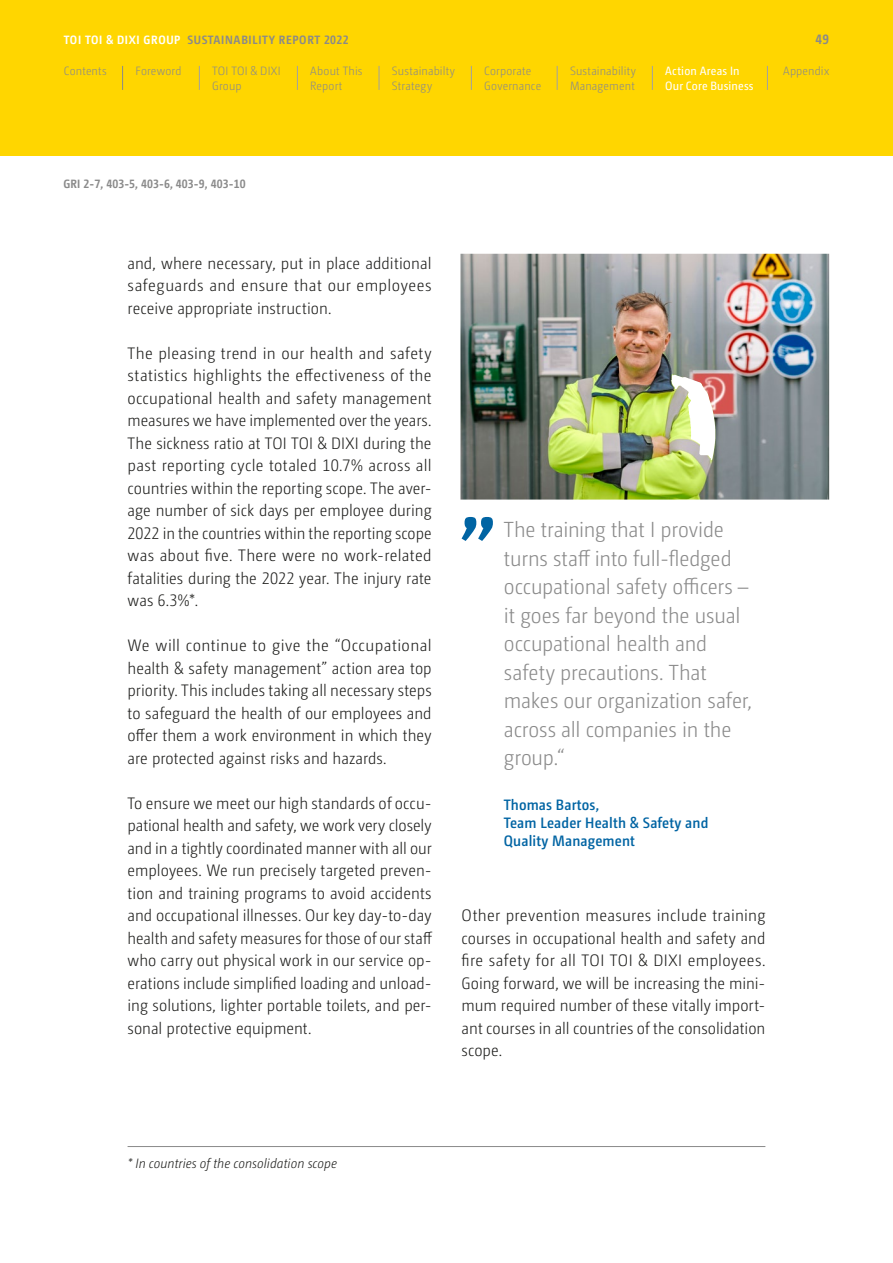
<style>
.page{position:relative;width:893px;height:1263px;background:#fff}
.page>*{position:absolute;margin:0;border:0;box-sizing:border-box;transform-origin:0 0}
.Zitat{font:300 21.75px/28.5px "Camingo LT Pro";letter-spacing:-.005em;color:#8a8a8a}
.LT_11_15{font:300 16.5px/22.5px "Camingo LT Pro";letter-spacing:.005em;color:#1d1d1b;text-align:justify}
.HL1{font:600 15px/18px "Camingo LT Pro";letter-spacing:.01em;color:#0064a3}
.LT_11_15-2{font:italic 300 13.5px "Camingo LT Pro";letter-spacing:.005em;color:#1d1d1b}
.t1{font:700 13.5px "Camingo LT Pro";color:#8a8a8a}
.t2{font:300 12px/15px "Camingo LT Pro";letter-spacing:.015em;color:#8a8a8a}
.GRI_Kürzel{font:700 12px "Camingo LT Pro";letter-spacing:.055em;color:#8a8a8a}
.GRI_Kürzel-2{font:700 12px "Camingo LT Pro";letter-spacing:.01em;color:#8a8a8a}
.t3{font:12px/15px "Camingo LT Pro";letter-spacing:.015em;color:#fff}
.s1{color:#fff}
</style>
<div class="page">
<div style="left:0;top:0;width:893px;height:155px;background:#ffd600"></div>
<img style="left:460px;top:254px;width:369px;height:246px">
<svg style="left:462px;top:517px;width:31px;height:24px"></svg>
<hr style="left:128px;top:1146px;width:637px;height:1px;background:#8a8a8a">
<svg style="left:199px;top:66px;width:1px;height:24px"></svg>
<svg style="left:122px;top:66px;width:1px;height:24px"></svg>
<svg style="left:297px;top:66px;width:1px;height:24px"></svg>
<svg style="left:379px;top:66px;width:1px;height:24px"></svg>
<svg style="left:471px;top:66px;width:1px;height:24px"></svg>
<svg style="left:557px;top:66px;width:1px;height:24px"></svg>
<svg style="left:652px;top:66px;width:1px;height:24px"></svg>
<svg style="left:767px;top:66px;width:1px;height:24px"></svg>
<p class="GRI_Kürzel" style="left:64px;top:32px;width:286px"><span class="s1">TOI TOI &amp; DIXI GROUP</span> SUSTAINABILITY REPORT 2022</p>
<p class="t1" style="left:815px;top:31px;width:15px">49</p>
<p class="t2" style="left:212px;top:63px;width:70px">TOI TOI &amp; DIXI<br>Group</p>
<p class="t2" style="left:392px;top:63px;width:65px">Sustainabilty<br>Strategy</p>
<p class="t2" style="left:570px;top:63px;width:67px">Sustainability<br>Management</p>
<p class="t3" style="left:665px;top:63px;width:90px">Action Areas In<br>Our Core Business</p>
<p class="t2" style="left:64px;top:63px;width:44px">Contents</p>
<p class="t2" style="left:135px;top:63px;width:47px">Foreword</p>
<p class="t2" style="left:310px;top:63px;width:54px">About This<br>Report</p>
<p class="t2" style="left:484px;top:63px;width:49px">Corporate</p>
<p class="t2" style="left:783px;top:63px;width:48px">Appendix</p>
<p class="t2" style="left:484px;top:78px;width:58px">Governance</p>
<p class="GRI_Kürzel-2" style="left:64px;top:176px;width:183px">GRI 2-7, 403-5, 403-6, 403-9, 403-10</p>
<p class="LT_11_15" style="left:128px;top:252px;width:306px">and, where necessary, put in place additional safeguards and ensure that our employees receive appropriate instruction.</p>
<p class="LT_11_15" style="left:128px;top:342px;width:306px">The pleasing trend in our health and safety statistics highlights the effectiveness of the occupational health and safety management measures we have implemented over the years.<br>The sickness ratio at TOI TOI &amp; DIXI during the past reporting cycle totaled 10.7% across all countries within the reporting scope. The aver&shy;age number of sick days per employee during 2022 in the countries within the reporting scope was about five. There were no work-related fatalities during the 2022 year. The injury rate was 6.3%*.</p>
<p class="LT_11_15" style="left:128px;top:634px;width:306px">We will continue to give the “Occupational health &amp; safety management” action area top priority. This includes taking all necessary steps to safeguard the health of our employees and offer them a work environment in which they are protected against risks and hazards.</p>
<p class="LT_11_15" style="left:128px;top:792px;width:306px">To ensure we meet our high standards of occu&shy;pational health and safety, we work very closely and in a tightly coordinated manner with all our employees. We run precisely targeted preven&shy;tion and training programs to avoid accidents and occupational illnesses. Our key day-to-day health and safety measures for those of our staff who carry out physical work in our service op&shy;erations include simplified loading and unload&shy;ing solutions, lighter portable toilets, and per&shy;sonal protective equipment.</p>
<p class="Zitat" style="left:504px;top:515px;width:250px">The training that I provide turns staff into full-fledged occupational safety officers – it goes far beyond the usual occupational health and safety precautions. That makes our organization safer, across all companies in the group.“</p>
<p class="HL1" style="left:504px;top:795px;width:206px">Thomas Bartos,<br>Team Leader Health &amp; Safety and<br>Quality Management</p>
<p class="LT_11_15" style="left:462px;top:904px;width:305px">Other prevention measures include training courses in occupational health and safety and fire safety for all TOI TOI &amp; DIXI employees.<br>Going forward, we will be increasing the mini&shy;mum required number of these vitally import&shy;ant courses in all countries of the consolidation scope.</p>
<p class="LT_11_15-2" style="left:128px;top:1156px;width:211px">* In countries of the consolidation scope</p>
</div>
